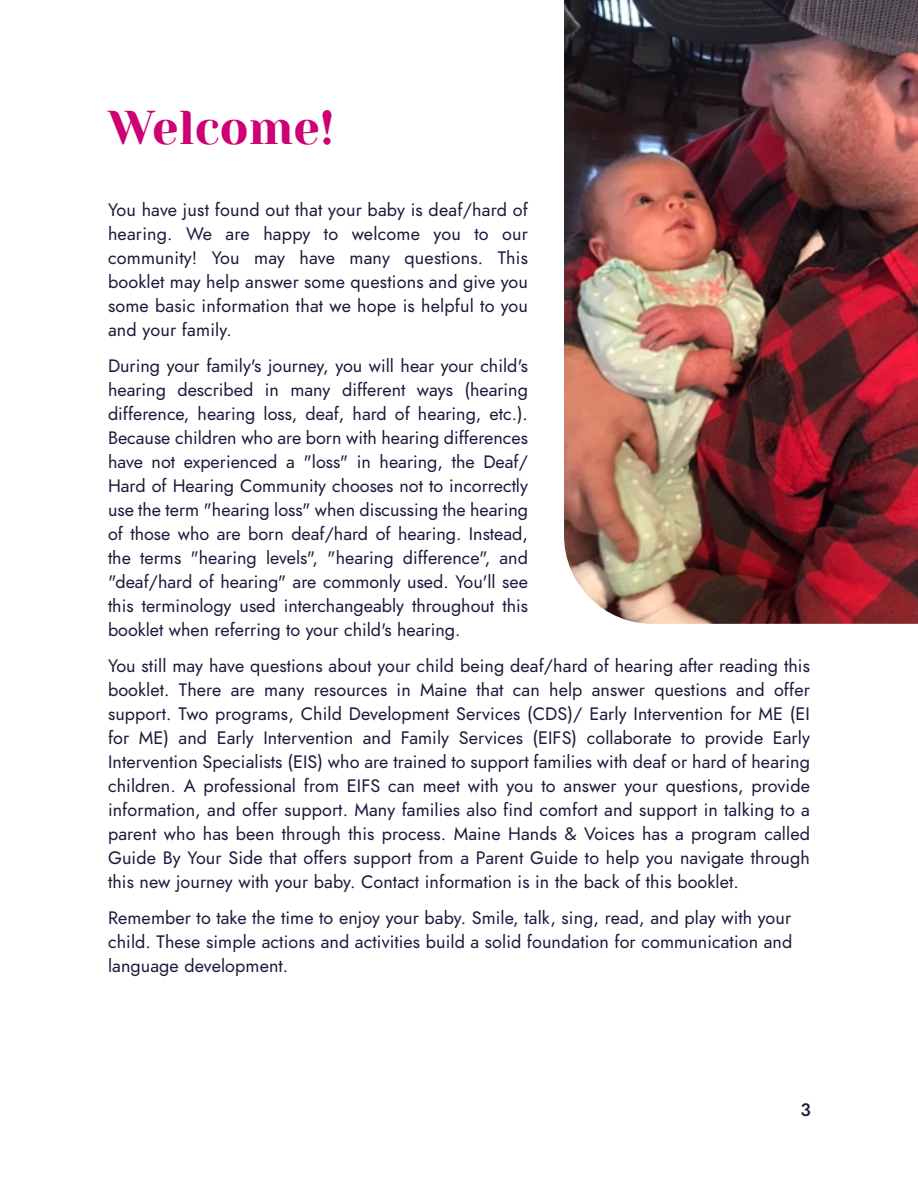
<style>
.page{position:relative;width:918px;height:1188px;background:#fff}
.page>*{position:absolute;margin:0;border:0;box-sizing:border-box;transform-origin:0 0}
.t1{font:47.25px "Yeseva One";color:#cd0074}
.t2{font:18px/24px "Jost";letter-spacing:.005em;color:#23163c;text-align:justify}
.t3{font:500 18px "Jost";color:#23163c}
</style>
<div class="page">
<img style="left:564px;top:0;width:354px;height:624px">
<h1 class="t1" style="left:108px;top:101px;width:228px">Welcome!</h1>
<p class="t2" style="left:108px;top:199px;width:422px">You have just found out that your baby is deaf/hard of hearing. We are happy to welcome you to our community! You may have many questions. This booklet may help answer some questions and give you some basic information that we hope is helpful to you and your family.</p>
<p class="t2" style="left:108px;top:355px;width:422px">During your family's journey, you will hear your child's hearing described in many different ways (hearing difference, hearing loss, deaf, hard of hearing, etc.).<br>Because children who are born with hearing differences have not experienced a "loss" in hearing, the Deaf/ Hard of Hearing Community chooses not to incorrectly use the term "hearing loss" when discussing the hearing of those who are born deaf/hard of hearing. Instead, the terms "hearing levels", "hearing difference", and "deaf/hard of hearing" are commonly used. You'll see this terminology used interchangeably throughout this booklet when referring to your child's hearing.</p>
<p class="t2" style="left:108px;top:655px;width:704px">You still may have questions about your child being deaf/hard of hearing after reading this booklet. There are many resources in Maine that can help answer questions and offer support. Two programs, Child Development Services (CDS)/ Early Intervention for ME (EI for ME) and Early Intervention and Family Services (EIFS) collaborate to provide Early Intervention Specialists (EIS) who are trained to support families with deaf or hard of hearing children. A professional from EIFS can meet with you to answer your questions, provide information, and offer support. Many families also find comfort and support in talking to a parent who has been through this process. Maine Hands &amp; Voices has a program called Guide By Your Side that offers support from a Parent Guide to help you navigate through this new journey with your baby. Contact information is in the back of this booklet.</p>
<p class="t2" style="left:108px;top:907px;width:686px">Remember to take the time to enjoy your baby. Smile, talk, sing, read, and play with your child. These simple actions and activities build a solid foundation for communication and language development.</p>
<p class="t3" style="left:800px;top:1101px;width:12px">3</p>
</div>
